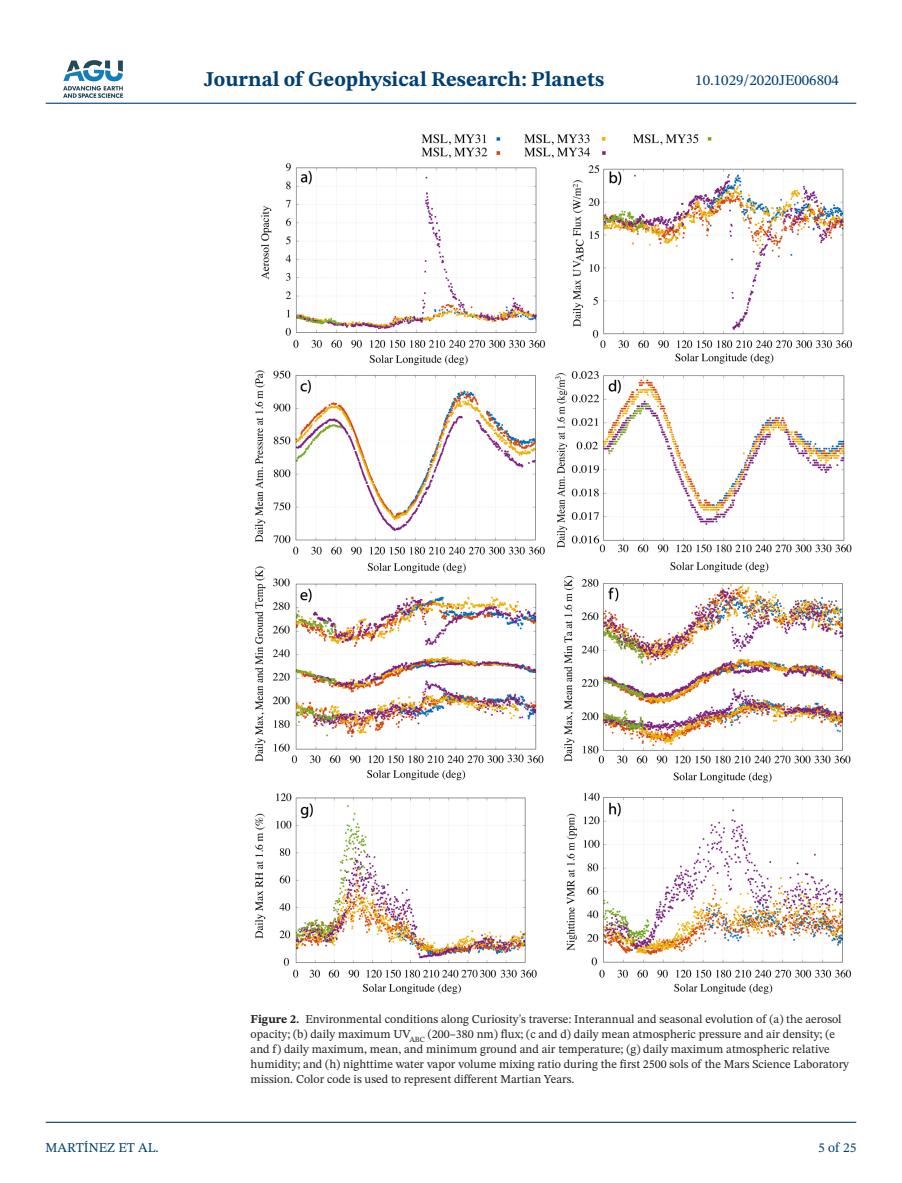
<style>
.page{position:relative;width:902px;height:1183px;background:#fff}
.page>*{position:absolute;margin:0;border:0;box-sizing:border-box;transform-origin:0 0}
.Running_Head{font:700 21px "STIX Two Text";color:#004073}
.Running_Head_DOI{font:15px "STIX Two Text";color:#004073}
.Running_Footer{font:13.5px "STIX Two Text";color:#004073}
.Folio{font:13.5px "STIX Two Text";color:#004073}
.Figure_Caption{font:12px/15px "STIX Two Text";color:#231f20}
.s1{font-weight:700}
</style>
<div class="page">
<img style="left:63px;top:60px;width:60px;height:38px">
<hr style="left:46px;top:103px;width:810px;height:1px;background:#004073">
<hr style="left:46px;top:1121px;width:810px;height:1px;background:#004073">
<img style="left:255px;top:134px;width:597px;height:859px">
<p class="Running_Head" style="left:204px;top:64px;width:401px">Journal of Geophysical Research: Planets</p>
<p class="Running_Head_DOI" style="left:695px;top:69px;width:145px">10.1029/2020JE006804</p>
<p class="Running_Footer" style="left:45px;top:1137px;width:115px">MARTÍNEZ ET AL.</p>
<p class="Figure_Caption" style="left:250px;top:1010px;width:600px"><span class="s1">Figure 2.</span> Environmental conditions along Curiosity's traverse: Interannual and seasonal evolution of (a) the aerosol opacity; (b) daily maximum UV<sub>ABC</sub> (200–380 nm) flux; (c and d) daily mean atmospheric pressure and air density; (e and f) daily maximum, mean, and minimum ground and air temperature; (g) daily maximum atmospheric relative humidity; and (h) nighttime water vapor volume mixing ratio during the first 2500 sols of the Mars Science Laboratory mission. Color code is used to represent different Martian Years.</p>
<p class="Folio" style="left:818px;top:1137px;width:40px">5 of 25</p>
</div>
